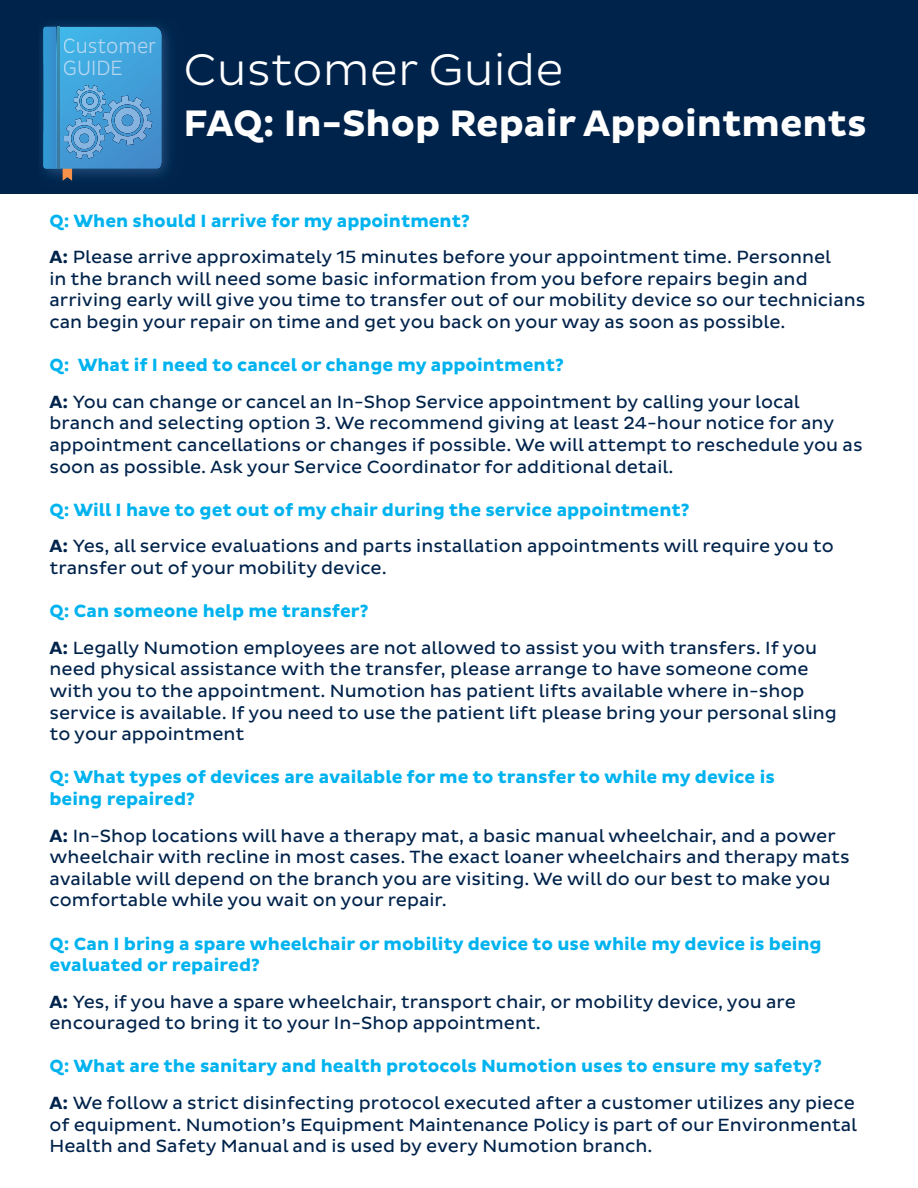
<style>
.page{position:relative;width:918px;height:1188px;background:#fff}
.page>*{position:absolute;margin:0;border:0;box-sizing:border-box;transform-origin:0 0}
.t1{font:300 45px "Pluto Sans";color:#fff}
.t2{font:700 37.5px "Pluto Sans";color:#fff}
.t3{font:300 21px/22.5px "Pluto Sans Cond";color:#b6d8f2}
.t4{font:18px/21.6px "Pluto Sans";color:#00234b}
.t5{font:700 18px/21.6px "Pluto Sans";color:#00b3ef}
.s1{color:#b8ddf5}
.s2{color:#b7daf3}
.s3{color:#b7d9f3}
.s4{color:#b5d6f1}
.s5{color:#b6d5f0}
.s6{color:#b5d4ef}
.s7{font-weight:700;color:#00b3ef}
.s8{font-weight:700}
</style>
<div class="page">
<div style="left:0;top:0;width:918px;height:194px;background:#00234b"></div>
<img style="left:41px;top:24px;width:129px;height:151px">
<svg style="left:43px;top:26px;width:119px;height:155px;background:#4391c6"></svg>
<div style="left:64px;top:38px;width:92px;height:15px;background:#41abe1"></div>
<div style="left:64px;top:61px;width:58px;height:14px;background:#41a9e0"></div>
<p class="t3" style="left:63px;top:34px;width:95px"><span class="s1">C</span><span class="s2">u</span><span class="s3">s</span>to<span class="s4">m</span><span class="s5">e</span><span class="s6">r<br></span><span class="s3">G</span>U<span class="s4">ID</span><span class="s5">E</span></p>
<h1 class="t1" style="left:184px;top:43px;width:382px">Customer Guide</h1>
<h2 class="t2" style="left:184px;top:108px;width:685px">FAQ: In-Shop Repair Appointments</h2>
<p class="t4" style="left:49px;top:203px;width:783px;line-height:36.6px"><span class="s7">Q: When should I arrive for my appointment?<br></span><span class="s8">A:</span> Please arrive approximately 15 minutes before your appointment time. Personnel</p>
<p class="t4" style="left:49px;top:269px;width:817px">in the branch will need some basic information from you before repairs begin and arriving early will give you time to transfer out of our mobility device so our technicians can begin your repair on time and get you back on your way as soon as possible.</p>
<p class="t4" style="left:49px;top:348px;width:752px;line-height:36.6px"><span class="s7">Q: What if I need to cancel or change my appointment?<br></span><span class="s8">A:</span> You can change or cancel an In-Shop Service appointment by calling your local</p>
<p class="t4" style="left:49px;top:414px;width:815px">branch and selecting option 3. We recommend giving at least 24-hour notice for any appointment cancellations or changes if possible. We will attempt to reschedule you as soon as possible. Ask your Service Coordinator for additional detail.</p>
<p class="t4" style="left:49px;top:493px;width:786px;line-height:36.6px"><span class="s7">Q: Will I have to get out of my chair during the service appointment?<br></span><span class="s8">A:</span> Yes, all service evaluations and parts installation appointments will require you to</p>
<p class="t4" style="left:49px;top:558px;width:339px">transfer out of your mobility device.</p>
<p class="t4" style="left:49px;top:594px;width:769px;line-height:36.6px"><span class="s7">Q: Can someone help me transfer?<br></span><span class="s8">A:</span> Legally Numotion employees are not allowed to assist you with transfers. If you</p>
<p class="t4" style="left:49px;top:660px;width:789px">need physical assistance with the transfer, please arrange to have someone come with you to the appointment. Numotion has patient lifts available where in-shop service is available. If you need to use the patient lift please bring your personal sling to your appointment</p>
<p class="t5" style="left:49px;top:768px;width:727px">Q: What types of devices are available for me to transfer to while my device is being repaired?</p>
<p class="t4" style="left:49px;top:826px;width:802px"><span class="s8">A:</span> In-Shop locations will have a therapy mat, a basic manual wheelchair, and a power wheelchair with recline in most cases. The exact loaner wheelchairs and therapy mats available will depend on the branch you are visiting. We will do our best to make you comfortable while you wait on your repair.</p>
<p class="t5" style="left:49px;top:934px;width:774px">Q: Can I bring a spare wheelchair or mobility device to use while my device is being evaluated or repaired?</p>
<p class="t4" style="left:49px;top:992px;width:748px"><span class="s8">A:</span> Yes, if you have a spare wheelchair, transport chair, or mobility device, you are encouraged to bring it to your In-Shop appointment.</p>
<p class="t4" style="left:49px;top:1049px;width:807px;line-height:36.6px"><span class="s7">Q: What are the sanitary and health protocols Numotion uses to ensure my safety?<br></span><span class="s8">A:</span> We follow a strict disinfecting protocol executed after a customer utilizes any piece</p>
<p class="t4" style="left:49px;top:1115px;width:809px">of equipment. Numotion’s Equipment Maintenance Policy is part of our Environmental<br>Health and Safety Manual and is used by every Numotion branch.</p>
</div>
